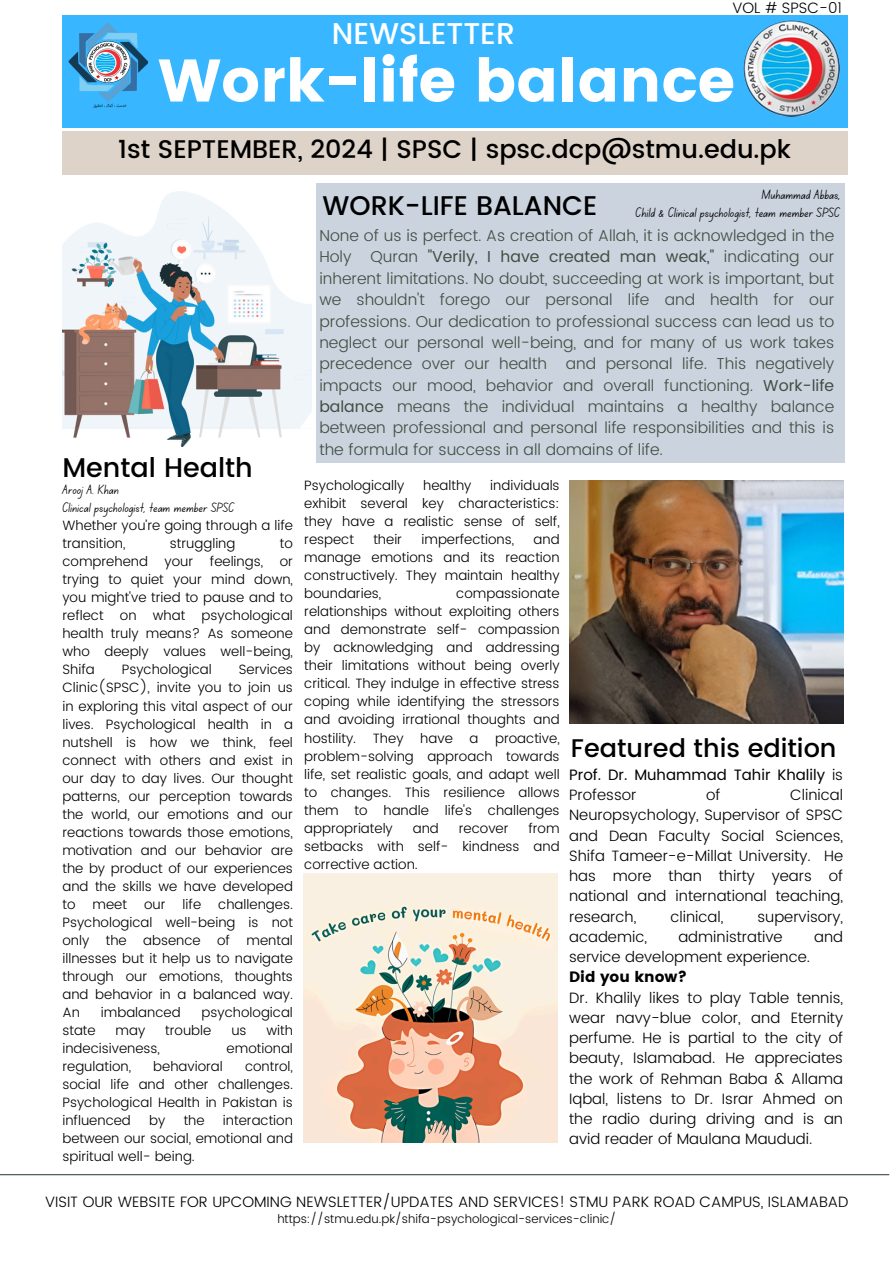
<style>
.page{position:relative;width:894px;height:1264px;background:#fff}
.page>*{position:absolute;margin:0;border:0;box-sizing:border-box;transform-origin:0 0}
.t1{font:60px "Poppins";color:#fff}
.t2{font:500 30px "Poppins";color:#fff}
.t3{font:500 27px "Poppins";color:#000}
.t4{font:500 25.5px "Poppins";color:#000}
.t5{font:300 15.75px/21.3px "Poppins";color:#3e4e40;text-align:justify}
.t6{font:300 15px/20.2px "Poppins";color:#000;text-align:justify}
.t7{font:15px/20.2px "Poppins";color:#000}
.t8{font:300 13.5px/18px "Poppins";color:#000;text-align:justify}
.t9{font:13.5px "Canva School Font";color:#000}
.t10{font:300 12px "Poppins";color:#000}
.s1{font-weight:400}
.s2{font-weight:300}
</style>
<div class="page">
<img style="left:569px;top:480px;width:274px;height:243px">
<img style="left:62px;top:191px;width:249px;height:256px">
<img style="left:303px;top:874px;width:254px;height:268px">
<div style="left:62px;top:16px;width:785px;height:112px;background:#38b6ff"></div>
<div style="left:316px;top:183px;width:527px;height:279px;background:#cbd3df"></div>
<hr style="left:0;top:1174px;width:889px;height:1px;background:#3e4e40">
<div style="left:62px;top:131px;width:785px;height:44px;background:#ded3c8"></div>
<img style="left:68px;top:23px;width:80px;height:86px;border-radius:34px">
<img style="left:743px;top:21px;width:96px;height:95px;border-radius:50%">
<p class="t6" style="left:732px;top:-2px;width:111px">VOL # SPSC-01</p>
<p class="t2" style="left:332px;top:16px;width:184px">NEWSLETTER</p>
<p class="t1" style="left:158px;top:46px;width:578px">Work-life balance</p>
<p class="t4" style="left:118px;top:134px;width:674px">1st SEPTEMBER, 2024 | SPSC | spsc.dcp@stmu.edu.pk</p>
<p class="t3" style="left:322px;top:190px;width:276px">WORK-LIFE BALANCE</p>
<h6 class="t9" style="left:761px;top:189px;width:80px">Muhammad Abbas,</h6>
<h6 class="t9" style="left:635px;top:207px;width:206px">Child &amp; Clinical psychologist, team member SPSC</h6>
<p class="t3" style="left:62px;top:452px;width:192px">Mental Health</p>
<p class="t9" style="left:62px;top:483px;width:58px">Arooj A. Khan</p>
<h4 class="t9" style="left:62px;top:501px;width:173px">Clinical psychologist, team member SPSC</h4>
<h4 class="t8" style="left:62px;top:516px;width:232px">Whether you’re going through a life transition,</h4>
<h4 class="t8" style="left:170px;top:534px;width:67px">struggling</h4>
<h4 class="t8" style="left:62px;top:534px;width:232px;text-indent:217px">to comprehend your feelings, or trying to quiet your mind down, you might've tried to pause and to reflect on what psychological health truly means? As someone who deeply values well-being, Shifa</h4>
<h4 class="t8" style="left:62px;top:660px;width:232px;text-indent:176px">Services Clinic(SPSC), invite you to join us in exploring this vital aspect of our lives. Psychological health in a nutshell is how we think, feel connect with others and exist in our day to day lives. Our thought patterns, our perception towards the world, our emotions and our reactions towards those emotions, motivation and our behavior are the by product of our experiences and the skills we have developed to</h4>
<h4 class="t8" style="left:122px;top:660px;width:91px">Psychological</h4>
<h4 class="t8" style="left:92px;top:894px;width:36px">meet</h4>
<h4 class="t8" style="left:144px;top:894px;width:23px">our</h4>
<h4 class="t8" style="left:182px;top:894px;width:20px">life</h4>
<h4 class="t8" style="left:62px;top:894px;width:232px;text-indent:156px">challenges.<br>Psychological well-being is not only the absence of mental illnesses but it help us to navigate through our emotions, thoughts and behavior in a balanced way.<br>An</h4>
<h4 class="t8" style="left:101px;top:1002px;width:81px">imbalanced</h4>
<h4 class="t8" style="left:201px;top:1002px;width:93px">psychological</h4>
<h4 class="t8" style="left:62px;top:1020px;width:35px">state</h4>
<h4 class="t8" style="left:116px;top:1020px;width:31px">may</h4>
<h4 class="t8" style="left:165px;top:1020px;width:48px">trouble</h4>
<h4 class="t8" style="left:231px;top:1020px;width:17px">us</h4>
<h4 class="t8" style="left:266px;top:1020px;width:28px">with</h4>
<h4 class="t8" style="left:62px;top:1038px;width:99px">indecisiveness,</h4>
<h4 class="t8" style="left:226px;top:1038px;width:68px">emotional</h4>
<h4 class="t8" style="left:62px;top:1056px;width:70px">regulation,</h4>
<h4 class="t8" style="left:153px;top:1056px;width:71px">behavioral</h4>
<h4 class="t8" style="left:62px;top:1056px;width:232px;text-indent:182px">control, social life and other challenges.<br>Psychological Health in Pakistan is influenced</h4>
<h4 class="t8" style="left:62px;top:1110px;width:232px;text-indent:160px">interaction between our social, emotional and spiritual well- being.</h4>
<h4 class="t8" style="left:149px;top:1110px;width:18px">by</h4>
<h4 class="t8" style="left:184px;top:1110px;width:22px">the</h4>
<h1 class="t5" style="left:319px;top:225px;width:516px">None of us is perfect. As creation of Allah, it is acknowledged in the Holy Quran <span class="s1">"Verily, I have created man weak,"</span> indicating our inherent limitations. No doubt, succeeding at work is important, but we shouldn't forego our personal life and health for our professions. Our dedication to professional success can lead us to neglect our personal well-being, and for many of us work takes precedence over our health and personal life. This negatively impacts our mood, behavior and overall functioning. <span class="s1">Work-life balance</span> means the individual maintains a healthy balance between professional and personal life responsibilities and this is the formula for success in all domains of life.</h1>
<h3 class="t8" style="left:304px;top:476px;width:257px;text-indent:186px">individuals exhibit several key characteristics: they have a realistic sense of self, respect</h3>
<h3 class="t8" style="left:304px;top:476px;width:102px">Psychologically</h3>
<h3 class="t8" style="left:423px;top:476px;width:50px">healthy</h3>
<h3 class="t8" style="left:373px;top:530px;width:30px">their</h3>
<h3 class="t8" style="left:421px;top:530px;width:94px">imperfections,</h3>
<h3 class="t8" style="left:304px;top:530px;width:257px;text-indent:229px">and manage emotions and its reaction constructively. They maintain healthy boundaries,</h3>
<h3 class="t8" style="left:304px;top:584px;width:257px;text-indent:152px">compassionate relationships without exploiting others and demonstrate self- compassion by acknowledging and addressing their limitations without being overly critical. They indulge in effective stress coping while identifying the stressors and avoiding irrational thoughts and hostility. They have a proactive, problem-solving approach towards life, set realistic goals, and adapt well to changes. This resilience allows them to handle life's challenges appropriately</h3>
<h3 class="t8" style="left:304px;top:818px;width:257px;text-indent:224px">from setbacks with self- kindness and corrective action.</h3>
<h3 class="t8" style="left:412px;top:818px;width:28px">and</h3>
<h3 class="t8" style="left:458px;top:818px;width:51px">recover</h3>
<h3 class="t4" style="left:570px;top:733px;width:267px">Featured this edition</h3>
<h6 class="t7" style="left:569px;top:764px;width:275px">Prof. Dr. Muhammad Tahir Khalily <span class="s2">is<br>Professor</span></h6>
<h6 class="t6" style="left:706px;top:784px;width:16px">of</h6>
<h6 class="t6" style="left:569px;top:784px;width:275px;text-indent:221px">Clinical Neuropsychology, Supervisor of SPSC and Dean Faculty Social Sciences, Shifa Tameer-e-Millat University. He has more than thirty years of national and international teaching, research,</h6>
<h6 class="t6" style="left:670px;top:906px;width:54px">clinical,</h6>
<h6 class="t6" style="left:757px;top:906px;width:87px">supervisory,</h6>
<h6 class="t6" style="left:569px;top:926px;width:79px">academic,</h6>
<h6 class="t6" style="left:678px;top:926px;width:106px">administrative</h6>
<h6 class="t6" style="left:813px;top:926px;width:30px">and</h6>
<h6 class="t6" style="left:569px;top:946px;width:275px;text-align:left">service development experience.<br><span class="s1">Did you know?<br></span>Dr. Khalily likes to play Table tennis, wear navy-blue color, and Eternity perfume. He is partial to the city of beauty, Islamabad. He appreciates the work of Rehman Baba &amp; Allama<br>Iqbal, listens to Dr. Israr Ahmed on the radio during driving and is an</h6>
<h4 class="t6" style="left:569px;top:1129px;width:245px">avid reader of Maulana Maududi.</h4>
<p class="t6" style="left:45px;top:1191px;width:804px">VISIT OUR WEBSITE FOR UPCOMING NEWSLETTER/UPDATES AND SERVICES! STMU PARK ROAD CAMPUS, ISLAMABAD</p>
<p class="t10" style="left:277px;top:1212px;width:340px">https://stmu.edu.pk/shifa-psychological-services-clinic/</p>
</div>
